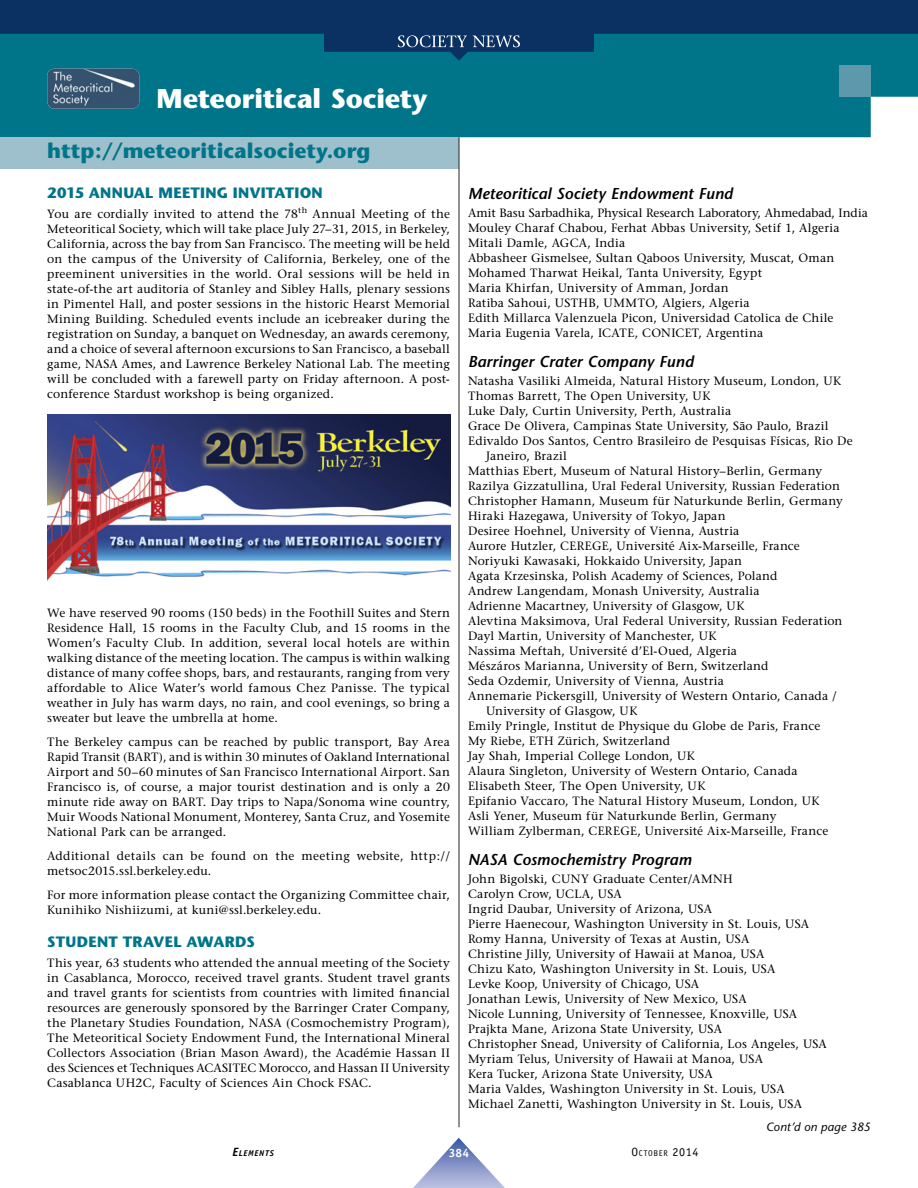
<style>
.page{position:relative;width:918px;height:1188px;background:#fff}
.page>*{position:absolute;margin:0;border:0;box-sizing:border-box;transform-origin:0 0}
.t1{font:700 27px "Stone Sans";letter-spacing:-.01em;color:#fff}
.t2{font:700 21px "Stone Sans";color:#00758a}
.t3{font:italic 600 15.75px "Stone Sans";letter-spacing:.005em;color:#000}
.t4{font:700 15px "Stone Sans";letter-spacing:.015em;color:#00758a}
.t5{font:12px/15px "Stone Serif";letter-spacing:.015em;color:#000;text-align:justify}
.t6{font:italic 12px "Stone Sans";letter-spacing:.015em;color:#000}
.t7{font:700 12px "Officina Sans";color:#fff}
.t8{font:8.4px "Officina Sans";letter-spacing:.085em;color:#000}
.t9{font:italic 700 8.4px "Officina Sans";letter-spacing:.08em;color:#000}
.s1{font-size:12px}
</style>
<div class="page">
<div style="left:0;top:61px;width:918px;height:76px;background:#00758a"></div>
<div style="left:839px;top:65px;width:32px;height:32px;background:#5d98ab"></div>
<img style="left:47px;top:69px;width:92px;height:40px;border-radius:8px">
<div style="left:0;top:137px;width:459px;height:32px;background:#9dc0cc"></div>
<hr style="left:459px;top:137px;width:1px;height:990px;background:#272525">
<img style="left:47px;top:415px;width:403px;height:166px">
<svg style="left:413px;top:1138px;width:92px;height:50px"></svg>
<svg style="left:0;top:0;width:918px;height:61px;background:#064a70"></svg>
<svg style="left:398px;top:35px;width:122px;height:12px"></svg>
<h1 class="t1" style="left:156px;top:88px;width:272px">Meteoritical Society</h1>
<h2 class="t2" style="left:47px;top:143px;width:325px">http://meteoriticalsociety.org</h2>
<p class="t4" style="left:47px;top:187px;width:277px">2015 ANNUAL MEETING INVITATION</p>
<p class="t5" style="left:47px;top:207px;width:404px">You are cordially invited to attend the 78<sup>th</sup> Annual Meeting of the Meteoritical Society, which will take place July 27–31, 2015, in Berkeley, California, across the bay from San Francisco. The meeting will be held on the campus of the University of California, Berkeley, one of the preeminent universities in the world. Oral sessions will be held in state-of-the art auditoria of Stanley and Sibley Halls, plenary sessions in Pimentel Hall, and poster sessions in the historic Hearst Memorial Mining Building. Scheduled events include an icebreaker during the registration on Sunday, a banquet on Wednesday, an awards ceremony, and a choice of several afternoon excursions to San Francisco, a baseball game, NASA Ames, and Lawrence Berkeley National Lab. The meeting will be concluded with a farewell party on Friday afternoon. A post&shy;conference Stardust workshop is being organized.</p>
<p class="t5" style="left:47px;top:606px;width:404px">We have reserved 90 rooms (150 beds) in the Foothill Suites and Stern Residence Hall, 15 rooms in the Faculty Club, and 15 rooms in the Women’s Faculty Club. In addition, several local hotels are within walking distance of the meeting location. The campus is within walking distance of many coffee shops, bars, and restaurants, ranging from very affordable to Alice Water’s world famous Chez Panisse. The typical weather in July has warm days, no rain, and cool evenings, so bring a sweater but leave the umbrella at home.</p>
<p class="t5" style="left:47px;top:735px;width:404px">The Berkeley campus can be reached by public transport, Bay Area Rapid Transit (BART), and is within 30 minutes of Oakland International Airport and 50–60 minutes of San Francisco International Airport. San Francisco is, of course, a major tourist destination and is only a 20 minute ride away on BART. Day trips to Napa/Sonoma wine country, Muir Woods National Monument, Monterey, Santa Cruz, and Yosemite National Park can be arranged.</p>
<p class="t5" style="left:47px;top:849px;width:404px">Additional details can be found on the meeting website, http:// metsoc2015.ssl.berkeley.edu.</p>
<p class="t5" style="left:47px;top:888px;width:404px">For more information please contact the Organizing Committee chair,<br>Kunihiko Nishiizumi, at kuni@ssl.berkeley.edu.</p>
<p class="t4" style="left:47px;top:936px;width:209px">STUDENT TRAVEL AWARDS</p>
<p class="t5" style="left:47px;top:956px;width:404px">This year, 63 students who attended the annual meeting of the Society in Casablanca, Morocco, received travel grants. Student travel grants and travel grants for scientists from countries with limited financial resources are generously sponsored by the Barringer Crater Company, the Planetary Studies Foundation, NASA (Cosmochemistry Program), The Meteoritical Society Endowment Fund, the International Mineral Collectors Association (Brian Mason Award), the Académie Hassan II des Sciences et Techniques ACASITEC Morocco, and Hassan II University Casablanca UH2C, Faculty of Sciences Ain Chock FSAC.</p>
<h3 class="t3" style="left:468px;top:188px;width:267px">Meteoritical Society Endowment Fund</h3>
<p class="t5" style="left:468px;top:207px;width:401px;text-align:left">Amit Basu Sarbadhika, Physical Research Laboratory, Ahmedabad, India Mouley Charaf Chabou, Ferhat Abbas University, Setif 1, Algeria Mitali Damle, AGCA, India<br>Abbasheer Gismelsee, Sultan Qaboos University, Muscat, Oman Mohamed Tharwat Heikal, Tanta University, Egypt<br>Maria Khirfan, University of Amman, Jordan<br>Ratiba Sahoui, USTHB, UMMTO, Algiers, Algeria<br>Edith Millarca Valenzuela Picon, Universidad Catolica de Chile Maria Eugenia Varela, ICATE, CONICET, Argentina</p>
<h3 class="t3" style="left:468px;top:356px;width:227px">Barringer Crater Company Fund</h3>
<p class="t5" style="left:468px;top:375px;width:375px">Natasha Vasiliki Almeida, Natural History Museum, London, UK</p>
<p class="t5" style="left:468px;top:390px;width:244px">Thomas Barrett, The Open University, UK</p>
<p class="t5" style="left:468px;top:405px;width:265px">Luke Daly, Curtin University, Perth, Australia</p>
<p class="t5" style="left:468px;top:420px;width:362px">Grace De Olivera, Campinas State University, São Paulo, Brazil</p>
<p class="t5" style="left:468px;top:435px;width:386px">Edivaldo Dos Santos, Centro Brasileiro de Pesquisas Físicas, Rio De</p>
<p class="t5" style="left:486px;top:450px;width:82px">Janeiro, Brazil</p>
<p class="t5" style="left:468px;top:465px;width:356px">Matthias Ebert, Museum of Natural History–Berlin, Germany</p>
<p class="t5" style="left:468px;top:480px;width:374px">Razilya Gizzatullina, Ural Federal University, Russian Federation</p>
<p class="t5" style="left:468px;top:495px;width:376px">Christopher Hamann, Museum für Naturkunde Berlin, Germany</p>
<p class="t5" style="left:468px;top:510px;width:259px">Hiraki Hazegawa, University of Tokyo, Japan</p>
<p class="t5" style="left:468px;top:525px;width:273px">Desiree Hoehnel, University of Vienna, Austria</p>
<p class="t5" style="left:468px;top:540px;width:333px">Aurore Hutzler, CEREGE, Université Aix-Marseille, France</p>
<p class="t5" style="left:468px;top:555px;width:276px">Noriyuki Kawasaki, Hokkaido University, Japan</p>
<p class="t5" style="left:468px;top:570px;width:311px">Agata Krzesinska, Polish Academy of Sciences, Poland</p>
<p class="t5" style="left:468px;top:585px;width:293px">Andrew Langendam, Monash University, Australia</p>
<p class="t5" style="left:468px;top:600px;width:278px">Adrienne Macartney, University of Glasgow, UK</p>
<p class="t5" style="left:468px;top:615px;width:376px">Alevtina Maksimova, Ural Federal University, Russian Federation</p>
<p class="t5" style="left:468px;top:630px;width:250px">Dayl Martin, University of Manchester, UK</p>
<p class="t5" style="left:468px;top:645px;width:271px">Nassima Meftah, Université d’El-Oued, Algeria</p>
<p class="t5" style="left:468px;top:660px;width:302px">Mészáros Marianna, University of Bern, Switzerland</p>
<p class="t5" style="left:468px;top:675px;width:257px">Seda Ozdemir, University of Vienna, Austria</p>
<p class="t5" style="left:468px;top:690px;width:370px">Annemarie Pickersgill, University of Western Ontario, Canada /</p>
<p class="t5" style="left:486px;top:705px;width:153px">University of Glasgow, UK</p>
<p class="t5" style="left:468px;top:720px;width:354px">Emily Pringle, Institut de Physique du Globe de Paris, France</p>
<p class="t5" style="left:468px;top:735px;width:204px">My Riebe, ETH Zürich, Switzerland</p>
<p class="t5" style="left:468px;top:750px;width:228px">Jay Shah, Imperial College London, UK</p>
<p class="t5" style="left:468px;top:765px;width:331px">Alaura Singleton, University of Western Ontario, Canada</p>
<p class="t5" style="left:468px;top:780px;width:239px">Elisabeth Steer, The Open University, UK</p>
<p class="t5" style="left:468px;top:795px;width:353px">Epifanio Vaccaro, The Natural History Museum, London, UK</p>
<p class="t5" style="left:468px;top:810px;width:310px">Asli Yener, Museum für Naturkunde Berlin, Germany</p>
<p class="t5" style="left:468px;top:825px;width:362px">William Zylberman, CEREGE, Université Aix-Marseille, France</p>
<h3 class="t3" style="left:468px;top:854px;width:225px">NASA Cosmochemistry Program</h3>
<p class="t5" style="left:468px;top:873px;width:360px;text-align:left">John Bigolski, CUNY Graduate Center/AMNH<br>Carolyn Crow, UCLA, USA<br>Ingrid Daubar, University of Arizona, USA<br>Pierre Haenecour, Washington University in St. Louis, USA Romy Hanna, University of Texas at Austin, USA<br>Christine Jilly, University of Hawaii at Manoa, USA<br>Chizu Kato, Washington University in St. Louis, USA<br>Levke Koop, University of Chicago, USA<br>Jonathan Lewis, University of New Mexico, USA<br>Nicole Lunning, University of Tennessee, Knoxville, USA Prajkta Mane, Arizona State University, USA<br>Christopher Snead, University of California, Los Angeles, USA Myriam Telus, University of Hawaii at Manoa, USA<br>Kera Tucker, Arizona State University, USA<br>Maria Valdes, Washington University in St. Louis, USA Michael Zanetti, Washington University in St. Louis, USA</p>
<p class="t6" style="left:766px;top:1123px;width:106px">Cont’d on page 385</p>
<p class="t9" style="left:232px;top:1150px;width:43px"><span class="s1">E</span>LEMENTS</p>
<p class="t7" style="left:449px;top:1149px;width:22px">384</p>
<p class="t8" style="left:631px;top:1150px;width:69px"><span class="s1">O</span>CTOBER <span class="s1">2014</span></p>
</div>
